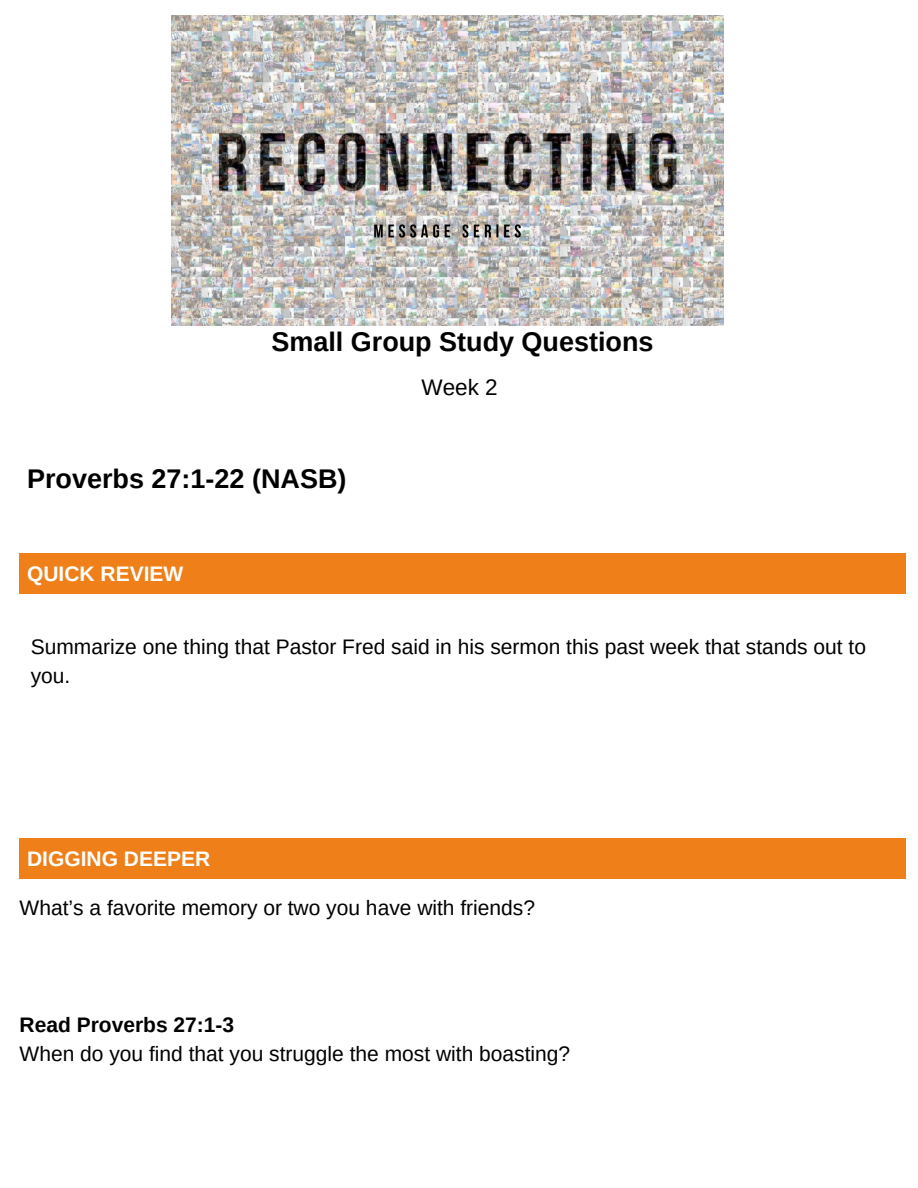
<style>
.page{position:relative;width:918px;height:1188px;background:#fff}
.page>*{position:absolute;margin:0;border:0;box-sizing:border-box;transform-origin:0 0}
.t1{font:700 27px "Arimo";color:#000}
.t2{font:22.5px "Arimo";color:#000}
.t3{font:21px/29.2px "Arimo";color:#000}
.t4{font:700 21px "Arimo";color:#fff}
.t5{font:700 21px "Arimo";color:#000}
</style>
<div class="page">
<div style="left:20px;top:554px;width:886px;height:40px;background:#ef7f18"></div>
<img style="left:172px;top:15px;width:552px;height:311px">
<div style="left:20px;top:839px;width:886px;height:40px;background:#ef7f18"></div>
<p class="t1" style="left:271px;top:327px;width:384px">Small Group Study Questions</p>
<p class="t1" style="left:27px;top:463px;width:321px">Proverbs 27:1-22 (NASB)</p>
<p class="t4" style="left:27px;top:562px;width:158px">QUICK REVIEW</p>
<p class="t2" style="left:421px;top:375px;width:78px">Week 2</p>
<p class="t3" style="left:31px;top:632px;width:837px">Summarize one thing that Pastor Fred said in his sermon this past week that stands out to you.</p>
<p class="t4" style="left:27px;top:847px;width:185px">DIGGING DEEPER</p>
<p class="t3" style="left:20px;top:893px;width:517px">What’s a favorite memory or two you have with friends?</p>
<p class="t5" style="left:20px;top:1013px;width:216px">Read Proverbs 27:1-3</p>
<p class="t3" style="left:20px;top:1039px;width:552px">When do you find that you struggle the most with boasting?</p>
</div>
